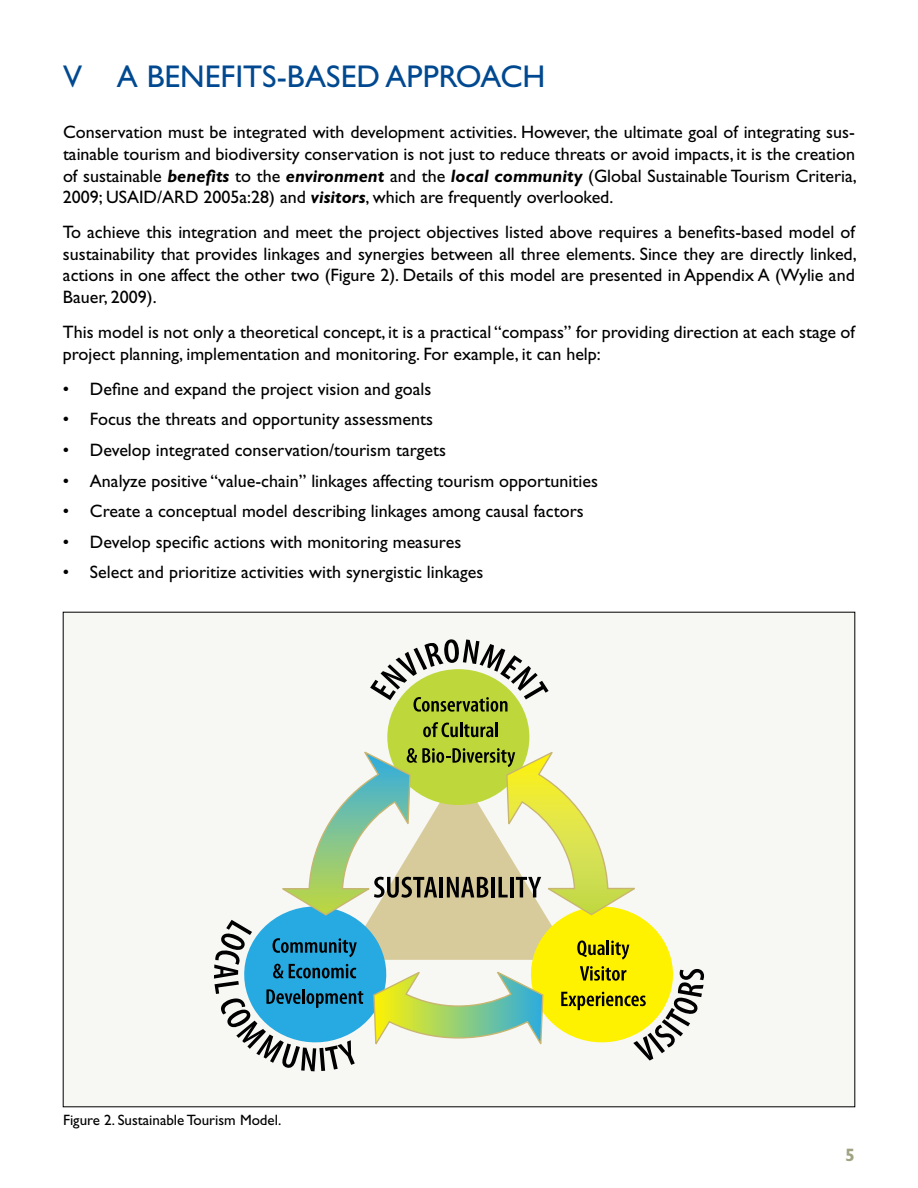
<style>
.page{position:relative;width:918px;height:1188px;background:#fff}
.page>*{position:absolute;margin:0;border:0;box-sizing:border-box;transform-origin:0 0}
.t1{font:31.5px "Gill Sans";color:#004990}
.t2{font:18px/21.6px "Gill Sans";color:#000;text-align:justify}
.t3{font:700 18px "Gill Sans";color:#a0a381}
.t4{font:15px "Gill Sans";color:#000}
.s1{font-weight:700;font-style:italic}
</style>
<div class="page">
<div style="left:63px;top:612px;width:792px;height:495px;background:#f7f7f3"></div>
<div style="left:387px;top:669px;width:142px;height:136px;background:#bed73b;border-radius:50%"></div>
<svg style="left:370px;top:639px;width:179px;height:73px"></svg>
<svg style="left:423px;top:722px;width:70px;height:15px"></svg>
<hr style="left:495px;top:722px;width:3px;height:15px;background:#000">
<svg style="left:214px;top:748px;width:490px;height:323px"></svg>
<h1 class="t1" style="left:63px;top:58px;width:484px">V A BENEFITS-BASED APPROACH</h1>
<p class="t2" style="left:63px;top:122px;width:795px">Conservation must be integrated with development activities. However, the ultimate goal of integrating sus&shy;tainable tourism and biodiversity conservation is not just to reduce threats or avoid impacts, it is the creation of sustainable <span class="s1">benefits</span> to the <span class="s1">environment</span> and the <span class="s1">local community</span> (Global Sustainable Tourism Criteria, 2009; USAID/ARD 2005a:28) and <span class="s1">visitors</span>, which are frequently overlooked.</p>
<p class="t2" style="left:63px;top:222px;width:795px">To achieve this integration and meet the project objectives listed above requires a benefits-based model of sustainability that provides linkages and synergies between all three elements. Since they are directly linked, actions in one affect the other two (Figure 2). Details of this model are presented in Appendix A (Wylie and Bauer, 2009).</p>
<p class="t2" style="left:63px;top:321px;width:794px">This model is not only a theoretical concept, it is a practical “compass” for providing direction at each stage of project planning, implementation and monitoring. For example, it can help:</p>
<p class="t2" style="left:63px;top:378px;width:370px">• Define and expand the project vision and goals</p>
<p class="t2" style="left:63px;top:409px;width:372px">• Focus the threats and opportunity assessments</p>
<p class="t2" style="left:63px;top:439px;width:385px">• Develop integrated conservation/tourism targets</p>
<p class="t2" style="left:63px;top:470px;width:537px">• Analyze positive “value-chain” linkages affecting tourism opportunities</p>
<p class="t2" style="left:63px;top:501px;width:522px">• Create a conceptual model describing linkages among causal factors</p>
<p class="t2" style="left:63px;top:531px;width:400px">• Develop specific actions with monitoring measures</p>
<p class="t2" style="left:63px;top:562px;width:422px">• Select and prioritize activities with synergistic linkages</p>
<p class="t4" style="left:63px;top:1111px;width:220px">Figure 2. Sustainable Tourism Model.</p>
<p class="t3" style="left:845px;top:1144px;width:11px">5</p>
</div>
